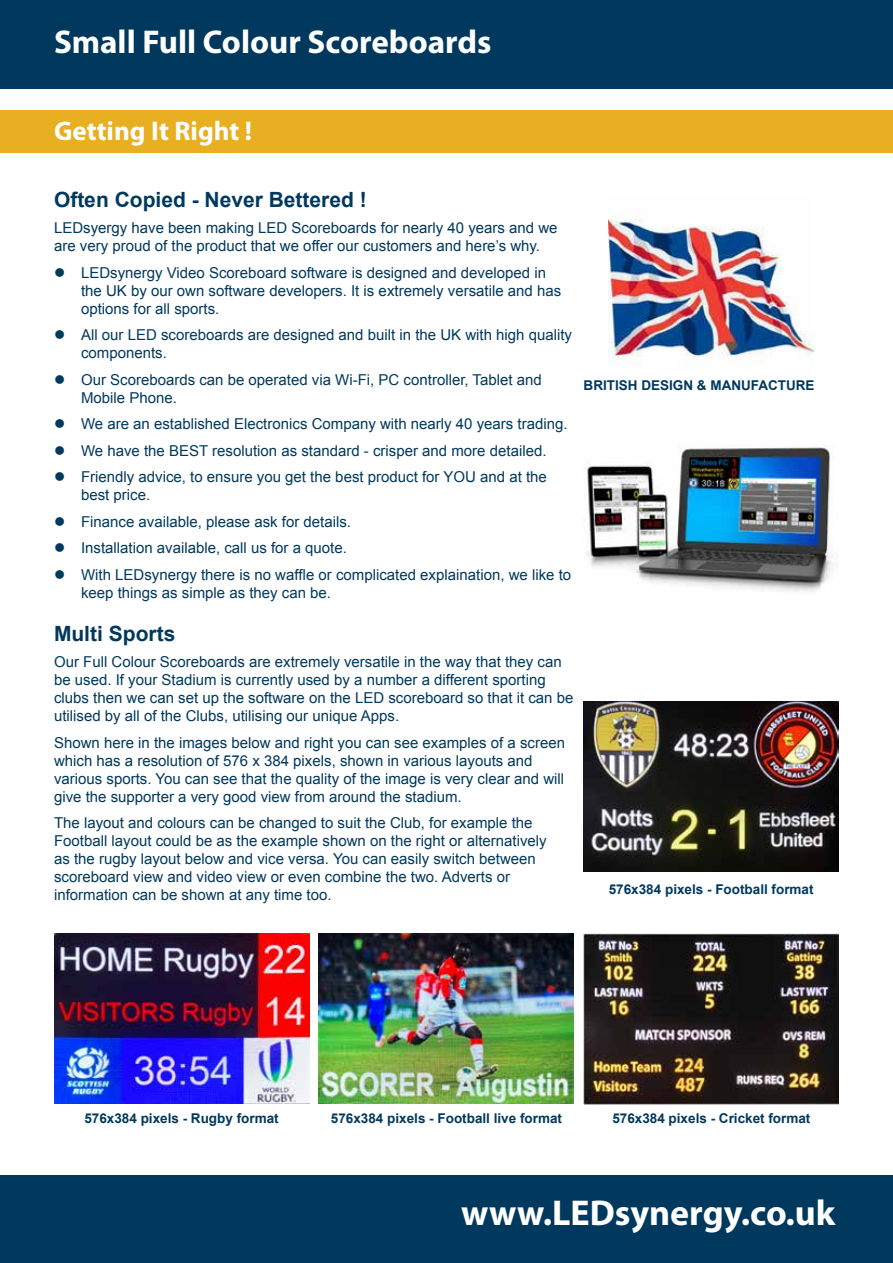
<style>
.page{position:relative;width:893px;height:1263px;background:#fff}
.page>*{position:absolute;margin:0;border:0;box-sizing:border-box;transform-origin:0 0}
.t1{font:700 36px "Myriad Pro";color:#fff}
.t2{font:700 33px "Myriad Pro";color:#fff}
.t3{font:700 27px "Myriad Pro";color:#fff}
.t4{font:700 21px "Arial";color:#00395d}
.t5{font:15px/18px "Arial";color:#00395d}
.t6{font:700 13.5px "Arial";color:#00395d}
</style>
<div class="page">
<div style="left:0;top:1175px;width:893px;height:88px;background:#00395d"></div>
<div style="left:0;top:0;width:893px;height:88px;background:#00395d"></div>
<div style="left:0;top:111px;width:893px;height:42px;background:#e8af22"></div>
<img style="left:608px;top:215px;width:206px;height:151px">
<img style="left:584px;top:445px;width:250px;height:147px">
<img style="left:584px;top:702px;width:255px;height:170px">
<img style="left:54px;top:933px;width:255px;height:170px">
<img style="left:319px;top:933px;width:255px;height:170px">
<img style="left:584px;top:933px;width:255px;height:171px">
<h2 class="t2" style="left:54px;top:20px;width:439px">Small Full Colour Scoreboards</h2>
<h3 class="t3" style="left:54px;top:113px;width:200px">Getting It Right !</h3>
<h3 class="t4" style="left:54px;top:185px;width:314px">Often Copied - Never Bettered !</h3>
<p class="t5" style="left:54px;top:219px;width:505px">LEDsyergy have been making LED Scoreboards for nearly 40 years and we are very proud of the product that we offer our customers and here’s why.</p>
<p class="t5" style="left:81px;top:264px;width:482px">LEDsynergy Video Scoreboard software is designed and developed in the UK by our own software developers. It is extremely versatile and has options for all sports.</p>
<p class="t5" style="left:81px;top:326px;width:493px">All our LED scoreboards are designed and built in the UK with high quality components.</p>
<p class="t5" style="left:81px;top:371px;width:462px">Our Scoreboards can be operated via Wi-Fi, PC controller, Tablet and<br>Mobile Phone.</p>
<p class="t5" style="left:81px;top:411px;width:488px;line-height:26.5px">We are an established Electronics Company with nearly 40 years trading.<br>We have the BEST resolution as standard - crisper and more detailed.<br>Friendly advice, to ensure you get the best product for YOU and at the</p>
<p class="t5" style="left:81px;top:482px;width:492px;line-height:26.5px">best price.<br>Finance available, please ask for details.<br>Installation available, call us for a quote.<br>With LEDsynergy there is no waffle or complicated explaination, we like to</p>
<p class="t5" style="left:81px;top:584px;width:252px">keep things as simple as they can be.</p>
<h3 class="t4" style="left:54px;top:619px;width:123px">Multi Sports</h3>
<p class="t5" style="left:54px;top:653px;width:521px">Our Full Colour Scoreboards are extremely versatile in the way that they can be used. If your Stadium is currently used by a number a different sporting clubs then we can set up the software on the LED scoreboard so that it can be utilised by all of the Clubs, utilising our unique Apps.</p>
<p class="t5" style="left:54px;top:734px;width:513px">Shown here in the images below and right you can see examples of a screen which has a resolution of 576 x 384 pixels, shown in various layouts and various sports. You can see that the quality of the image is very clear and will give the supporter a very good view from around the stadium.</p>
<p class="t5" style="left:54px;top:814px;width:494px">The layout and colours can be changed to suit the Club, for example the Football layout could be as the example shown on the right or alternatively as the rugby layout below and vice versa. You can easily switch between scoreboard view and video view or even combine the two. Adverts or information can be shown at any time too.</p>
<p class="t6" style="left:584px;top:377px;width:232px">BRITISH DESIGN &amp; MANUFACTURE</p>
<p class="t6" style="left:609px;top:881px;width:206px">576x384 pixels - Football format</p>
<p class="t6" style="left:84px;top:1109px;width:196px">576x384 pixels - Rugby format</p>
<p class="t6" style="left:331px;top:1109px;width:233px">576x384 pixels - Football live format</p>
<p class="t6" style="left:612px;top:1109px;width:200px">576x384 pixels - Cricket format</p>
<h1 class="t1" style="left:461px;top:1189px;width:376px">www.LEDsynergy.co.uk</h1>
</div>
